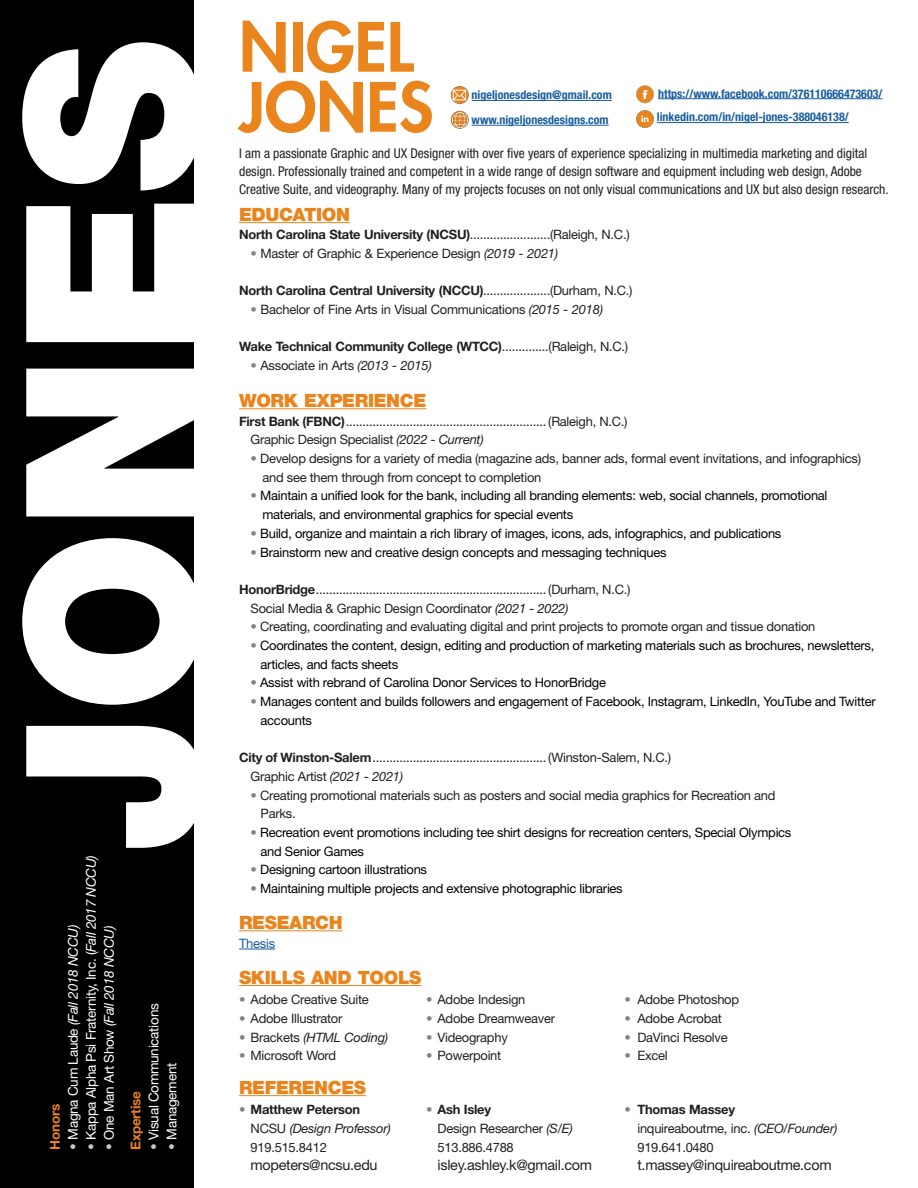
<style>
.page{position:relative;width:918px;height:1188px;background:#fff}
.page>*{position:absolute;margin:0;border:0;box-sizing:border-box;transform-origin:0 0}
.t1{font:900 240.9px "Helvetica Neue LT Std";color:#fff;scale:.95 1}
.t2{font:800 66px "Futura Std";color:#ea841d}
.t3{font:900 18.3px "Helvetica Neue LT Std";letter-spacing:-.02em;color:#ea841d}
.t4{font:14.4px "Helvetica Neue LT Std";letter-spacing:-.02em;color:#231f20}
.t5{font:condensed 13.5px/18px "Helvetica Neue LT Std";color:#231f20}
.t6{font:13.5px "Helvetica Neue LT Std";letter-spacing:-.02em;color:#fff}
.t7{font:italic 13.5px "Helvetica Neue LT Std";letter-spacing:-.02em;color:#fff}
.t8{font:700 13.5px "Helvetica Neue LT Std";letter-spacing:-.02em;color:#ea841d}
.t9{font:12.9px "Helvetica Neue LT Std";letter-spacing:-.02em;color:#231f20}
.t10{font:12.9px/18.8px "Helvetica Neue LT Std";letter-spacing:-.02em;color:#000}
.t11{font:700 12.9px "Helvetica Neue LT Std";letter-spacing:-.02em;color:#231f20}
.t12{font:italic 12.9px "Helvetica Neue LT Std";letter-spacing:-.02em;color:#231f20}
.t13{font:12.9px "Helvetica Neue LT Std";letter-spacing:-.02em;color:#175d9e}
.t14{font:700 condensed 12px "Helvetica Neue LT Std";color:#175d9e}
.s1{color:#c7c8ca}
.s2{font-style:italic}
.s3{font-style:normal;color:#c7c8ca}
.s4{font-style:normal}
.s5{font-weight:700}
.s6{font-weight:700;color:#808285}
.s7{font-weight:400}
.s8{color:#808285}
.s9{font-style:normal;color:#808285}
.s10{font-weight:400;color:#808285}
</style>
<div class="page">
<div style="left:0;top:0;width:194px;height:1188px;background:#000"></div>
<hr style="left:239px;top:222px;width:111px;height:1px;background:#ea841d">
<hr style="left:239px;top:408px;width:187px;height:1px;background:#ea841d">
<hr style="left:239px;top:930px;width:104px;height:1px;background:#ea841d">
<hr style="left:239px;top:949px;width:36px;height:1px;background:#175d9e">
<hr style="left:239px;top:985px;width:182px;height:1px;background:#ea841d">
<hr style="left:239px;top:1095px;width:127px;height:1px;background:#ea841d">
<hr style="left:472px;top:100px;width:140px;height:1px;background:#175d9e">
<hr style="left:472px;top:125px;width:137px;height:1px;background:#175d9e">
<svg style="left:451px;top:86px;width:18px;height:18px"></svg>
<svg style="left:451px;top:86px;width:17px;height:18px"></svg>
<img style="left:453px;top:90px;width:14px;height:10px">
<svg style="left:451px;top:111px;width:18px;height:18px"></svg>
<svg style="left:451px;top:111px;width:17px;height:17px"></svg>
<img style="left:452px;top:112px;width:15px;height:15px">
<hr style="left:657px;top:122px;width:192px;height:1px;background:#175d9e">
<svg style="left:636px;top:85px;width:18px;height:18px"></svg>
<svg style="left:636px;top:110px;width:18px;height:18px"></svg>
<svg style="left:641px;top:115px;width:8px;height:7px"></svg>
<hr style="left:658px;top:98px;width:225px;height:1px;background:#175d9e">
<p class="t1" style="left:-31px;top:854px;width:858px;rotate:-90deg">JONES</p>
<p class="t6" style="left:83px;top:1150px;width:298px;rotate:-90deg"><span class="s1">•</span> Kappa Alpha Psi Fraternity, Inc. (<span class="s2">Fall 2017 NCCU)</span></p>
<p class="t7" style="left:65px;top:1150px;width:228px;rotate:-90deg"><span class="s3">•</span> <span class="s4">Magna Cum Laude</span> (Fall 2018 NCCU)</p>
<p class="t7" style="left:101px;top:1150px;width:227px;rotate:-90deg"><span class="s3">•</span> <span class="s4">One Man Art Show</span> (Fall 2018 NCCU)</p>
<p class="t8" style="left:47px;top:1150px;width:47px;rotate:-90deg">Honors</p>
<p class="t6" style="left:146px;top:1150px;width:148px;rotate:-90deg"><span class="s1">•</span> Visual Communications</p>
<p class="t8" style="left:127px;top:1150px;width:60px;rotate:-90deg">Expertise</p>
<p class="t6" style="left:164px;top:1150px;width:88px;rotate:-90deg"><span class="s1">•</span> Management</p>
<p class="t2" style="left:239px;top:6px;width:176px">NIGEL</p>
<p class="t2" style="left:239px;top:66px;width:196px">JONES</p>
<p class="t14" style="left:472px;top:88px;width:142px">nigeljonesdesign@gmail.com</p>
<p class="t14" style="left:472px;top:112px;width:139px">www.nigeljonesdesigns.com</p>
<p class="t14" style="left:658px;top:86px;width:226px">https://www.facebook.com/376110666473603/</p>
<p class="t14" style="left:657px;top:110px;width:193px">linkedin.com/in/nigel-jones-388046138/</p>
<p class="t5" style="left:239px;top:144px;width:651px">I am a passionate Graphic and UX Designer with over five years of experience specializing in multimedia marketing and digital design. Professionally trained and competent in a wide range of design software and equipment including web design, Adobe<br>Creative Suite, and videography. Many of my projects focuses on not only visual communications and UX but also design research.</p>
<p class="t3" style="left:239px;top:203px;width:112px">EDUCATION</p>
<p class="t9" style="left:239px;top:227px;width:392px"><span class="s5">North Carolina State University (NCSU)</span>........................(Raleigh, N.C.)</p>
<p class="t9" style="left:251px;top:246px;width:309px"><span class="s6">•</span> Master of Graphic &amp; Experience Design <span class="s2">(2019 - 2021)</span></p>
<p class="t11" style="left:239px;top:283px;width:395px">North Carolina Central University (NCCU)<span class="s7">....................(Durham, N.C.)</span></p>
<p class="t9" style="left:251px;top:302px;width:354px"><span class="s6">•</span> Bachelor of Fine Arts in Visual Communications <span class="s2">(2015 - 2018)</span></p>
<p class="t11" style="left:239px;top:339px;width:391px">Wake Technical Community College (WTCC)<span class="s7">..............(Raleigh, N.C.)</span></p>
<p class="t9" style="left:251px;top:358px;width:183px"><span class="s6">•</span> Associate in Arts <span class="s2">(2013 - 2015)</span></p>
<p class="t3" style="left:239px;top:390px;width:189px">WORK EXPERIENCE</p>
<p class="t9" style="left:239px;top:413px;width:390px"><span class="s5">First Bank (FBNC)</span>............................................................(Raleigh, N.C.)</p>
<p class="t9" style="left:251px;top:432px;width:235px">Graphic Design Specialist <span class="s2">(2022 - Current)</span></p>
<p class="t9" style="left:251px;top:451px;width:612px"><span class="s6">•</span> Develop designs for a variety of media (magazine ads, banner ads, formal event invitations, and infographics)</p>
<p class="t9" style="left:262px;top:469px;width:280px">and see them through from concept to completion</p>
<p class="t10" style="left:251px;top:486px;width:578px"><span class="s6">•</span> Maintain a unified look for the bank, including all branding elements: web, social channels, promotional</p>
<p class="t10" style="left:262px;top:505px;width:312px">materials, and environmental graphics for special events</p>
<p class="t10" style="left:251px;top:524px;width:532px"><span class="s6">•</span> Build, organize and maintain a rich library of images, icons, ads, infographics, and publications</p>
<p class="t10" style="left:251px;top:542px;width:418px"><span class="s6">•</span> Brainstorm new and creative design concepts and messaging techniques</p>
<p class="t9" style="left:239px;top:582px;width:393px"><span class="s5">HonorBridge</span>.....................................................................(Durham, N.C.)</p>
<p class="t9" style="left:251px;top:600px;width:320px">Social Media &amp; Graphic Design Coordinator <span class="s2">(2021 - 2022)</span></p>
<p class="t9" style="left:251px;top:619px;width:566px"><span class="s6">•</span> Creating, coordinating and evaluating digital and print projects to promote organ and tissue donation</p>
<p class="t10" style="left:261px;top:636px;width:615px;text-indent:-10px"><span class="s6">•</span> Coordinates the content, design, editing and production of marketing materials such as brochures, newsletters, articles, and facts sheets</p>
<p class="t10" style="left:251px;top:673px;width:357px"><span class="s6">•</span> Assist with rebrand of Carolina Donor Services to HonorBridge</p>
<p class="t10" style="left:261px;top:692px;width:617px;text-indent:-10px"><span class="s6">•</span> Manages content and builds followers and engagement of Facebook, Instagram, LinkedIn, YouTube and Twitter accounts</p>
<p class="t9" style="left:239px;top:750px;width:434px"><span class="s5">City of Winston-Salem</span>....................................................(Winston-Salem, N.C.)</p>
<p class="t9" style="left:251px;top:769px;width:154px">Graphic Artist <span class="s2">(2021 - 2021)</span></p>
<p class="t9" style="left:251px;top:787px;width:526px"><span class="s6">•</span> Creating promotional materials such as posters and social media graphics for Recreation and</p>
<p class="t9" style="left:261px;top:806px;width:37px">Parks.</p>
<p class="t10" style="left:251px;top:823px;width:542px"><span class="s6">•</span> Recreation event promotions including tee shirt designs for recreation centers, Special Olympics</p>
<p class="t10" style="left:261px;top:841px;width:105px">and Senior Games</p>
<p class="t10" style="left:251px;top:860px;width:178px"><span class="s6">•</span> Designing cartoon illustrations</p>
<p class="t10" style="left:251px;top:879px;width:374px"><span class="s6">•</span> Maintaining multiple projects and extensive photographic libraries</p>
<p class="t3" style="left:239px;top:912px;width:105px">RESEARCH</p>
<p class="t13" style="left:239px;top:935px;width:38px">Thesis</p>
<p class="t3" style="left:239px;top:966px;width:184px">SKILLS AND TOOLS</p>
<p class="t9" style="left:239px;top:992px;width:131px"><span class="s8">•</span> Adobe Creative Suite</p>
<p class="t9" style="left:426px;top:992px;width:101px"><span class="s8">•</span> Adobe Indesign</p>
<p class="t9" style="left:624px;top:992px;width:116px"><span class="s8">•</span> Adobe Photoshop</p>
<p class="t9" style="left:239px;top:1011px;width:105px"><span class="s8">•</span> Adobe Illustrator</p>
<p class="t9" style="left:426px;top:1011px;width:131px"><span class="s8">•</span> Adobe Dreamweaver</p>
<p class="t9" style="left:624px;top:1011px;width:99px"><span class="s8">•</span> Adobe Acrobat</p>
<p class="t12" style="left:239px;top:1029px;width:151px"><span class="s9">•</span> <span class="s4">Brackets</span> (HTML Coding)</p>
<p class="t9" style="left:426px;top:1029px;width:83px"><span class="s8">•</span> Videography</p>
<p class="t9" style="left:624px;top:1029px;width:105px"><span class="s8">•</span> DaVinci Resolve</p>
<p class="t9" style="left:239px;top:1047px;width:98px"><span class="s8">•</span> Microsoft Word</p>
<p class="t9" style="left:426px;top:1047px;width:77px"><span class="s8">•</span> Powerpoint</p>
<p class="t9" style="left:624px;top:1047px;width:45px"><span class="s8">•</span> Excel</p>
<p class="t3" style="left:239px;top:1076px;width:129px">REFERENCES</p>
<p class="t11" style="left:239px;top:1102px;width:123px"><span class="s10">•</span> Matthew Peterson</p>
<p class="t11" style="left:426px;top:1102px;width:67px"><span class="s10">•</span> Ash Isley</p>
<p class="t11" style="left:624px;top:1102px;width:112px"><span class="s10">•</span> Thomas Massey</p>
<p class="t12" style="left:251px;top:1121px;width:142px"><span class="s4">NCSU</span> (Design Professor)</p>
<p class="t9" style="left:438px;top:1121px;width:137px">Design Researcher <span class="s2">(S/E)</span></p>
<p class="t9" style="left:637px;top:1121px;width:202px">inquireaboutme, inc. <span class="s2">(CEO/Founder)</span></p>
<p class="t9" style="left:251px;top:1140px;width:78px">919.515.8412</p>
<p class="t9" style="left:438px;top:1140px;width:78px">513.886.4788</p>
<p class="t9" style="left:637px;top:1140px;width:78px">919.641.0480</p>
<p class="t4" style="left:251px;top:1157px;width:129px">mopeters@ncsu.edu</p>
<p class="t4" style="left:438px;top:1157px;width:156px">isley.ashley.k@gmail.com</p>
<p class="t4" style="left:637px;top:1157px;width:196px">t.massey@inquireaboutme.com</p>
</div>
